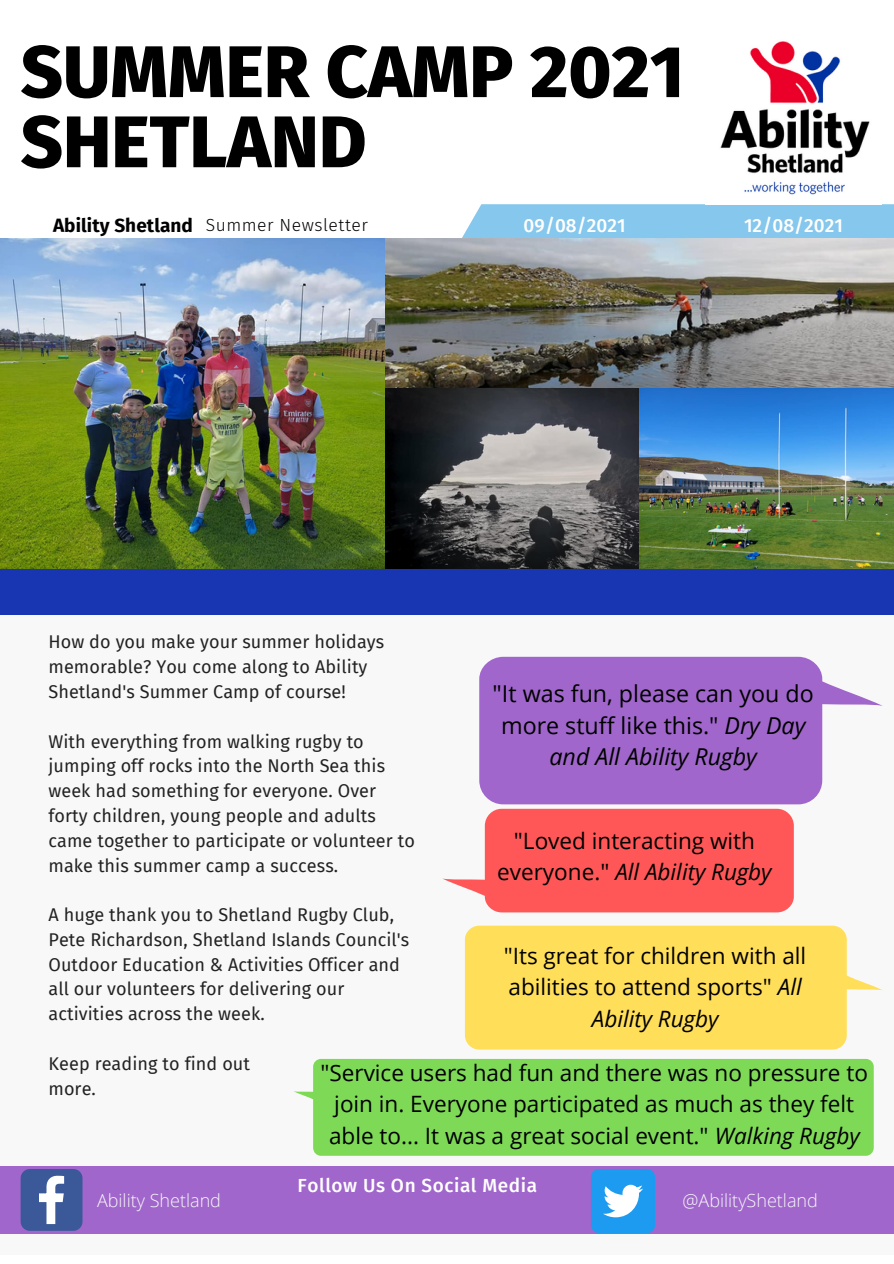
<style>
.page{position:relative;width:894px;height:1264px;background:#fff}
.page>*{position:absolute;margin:0;border:0;box-sizing:border-box;transform-origin:0 0}
.t1{font:800 73.05px/70.1px "Fira Sans";color:#000}
.t2{font:23.25px/31.5px "Open Sans";color:#000;text-align:center}
.t3{font:22.5px/31.5px "Open Sans";color:#000;text-align:center}
.t4{font:500 19.05px "Fira Sans";letter-spacing:.03em;color:#fff}
.t5{font:700 19.05px "Fira Sans";letter-spacing:.005em;color:#000}
.t6{font:18px/24.8px "Fira Sans";letter-spacing:.005em;color:#222}
.t7{font:300 18px "Open Sans";color:#f8f8f8}
.t8{font:300 17.4px "Fira Sans";letter-spacing:.03em;color:#000}
.s1{font-style:italic}
</style>
<div class="page">
<div style="left:0;top:615px;width:893px;height:640px;background:#f8f8f8"></div>
<div style="left:462px;top:204px;width:431px;height:34px;background:#86c7ed"></div>
<div style="left:0;top:1165px;width:893px;height:68px;background:#a066cb"></div>
<img style="left:705px;top:41px;width:176px;height:164px">
<img style="left:0;top:238px;width:385px;height:331px">
<img style="left:385px;top:238px;width:508px;height:150px">
<img style="left:385px;top:388px;width:254px;height:182px">
<img style="left:639px;top:388px;width:254px;height:182px">
<div style="left:0;top:570px;width:893px;height:45px;background:#1836b2"></div>
<svg style="left:479px;top:656px;width:403px;height:148px;background:#ad7bd1"></svg>
<svg style="left:442px;top:808px;width:351px;height:104px;background:#fe6c6c"></svg>
<svg style="left:465px;top:925px;width:417px;height:124px;background:#fee066"></svg>
<div style="left:294px;top:1058px;width:579px;height:97px;background:#7ed957"></div>
<svg style="left:21px;top:1169px;width:61px;height:61px;background:#5c74a9"></svg>
<div style="left:590px;top:1168px;width:65px;height:65px;background:#1d9bf0;border-radius:8px"></div>
<svg style="left:603px;top:1184px;width:40px;height:33px"></svg>
<p class="t1" style="left:21px;top:38px;width:665px">SUMMER CAMP 2021<br>SHETLAND</p>
<p class="t5" style="left:53px;top:214px;width:141px">Ability Shetland</p>
<p class="t8" style="left:206px;top:215px;width:164px">Summer Newsletter</p>
<p class="t4" style="left:523px;top:215px;width:104px">09/08/2021</p>
<p class="t4" style="left:743px;top:214px;width:101px">12/08/2021</p>
<p class="t6" style="left:48px;top:630px;width:337px">How do you make your summer holidays memorable? You come along to Ability<br>Shetland's Summer Camp of course!</p>
<p class="t6" style="left:48px;top:729px;width:368px">With everything from walking rugby to jumping off rocks into the North Sea this week had something for everyone. Over forty children, young people and adults came together to participate or volunteer to make this summer camp a success.</p>
<p class="t6" style="left:48px;top:902px;width:362px">A huge thank you to Shetland Rugby Club, Pete Richardson, Shetland Islands Council's Outdoor Education &amp; Activities Officer and all our volunteers for delivering our activities across the week.</p>
<p class="t6" style="left:48px;top:1051px;width:203px">Keep reading to find out</p>
<p class="t6" style="left:48px;top:1076px;width:49px">more.</p>
<p class="t2" style="left:492px;top:677px;width:322px">"It was fun, please can you do more stuff like this." <span class="s1">Dry Day and All Ability Rugby</span></p>
<p class="t3" style="left:497px;top:824px;width:276px">"Loved interacting with everyone." <span class="s1">All Ability Rugby</span></p>
<p class="t3" style="left:503px;top:939px;width:304px">"Its great for children with all abilities to attend sports" <span class="s1">All<br>Ability Rugby</span></p>
<p class="t3" style="left:320px;top:1056px;width:549px">"Service users had fun and there was no pressure to join in. Everyone participated as much as they felt able to... It was a great social event." <span class="s1">Walking Rugby</span></p>
<p class="t4" style="left:297px;top:1174px;width:241px">Follow Us On Social Media</p>
<p class="t7" style="left:97px;top:1187px;width:125px">Ability Shetland</p>
<p class="t7" style="left:682px;top:1187px;width:137px">@AbilityShetland</p>
</div>
